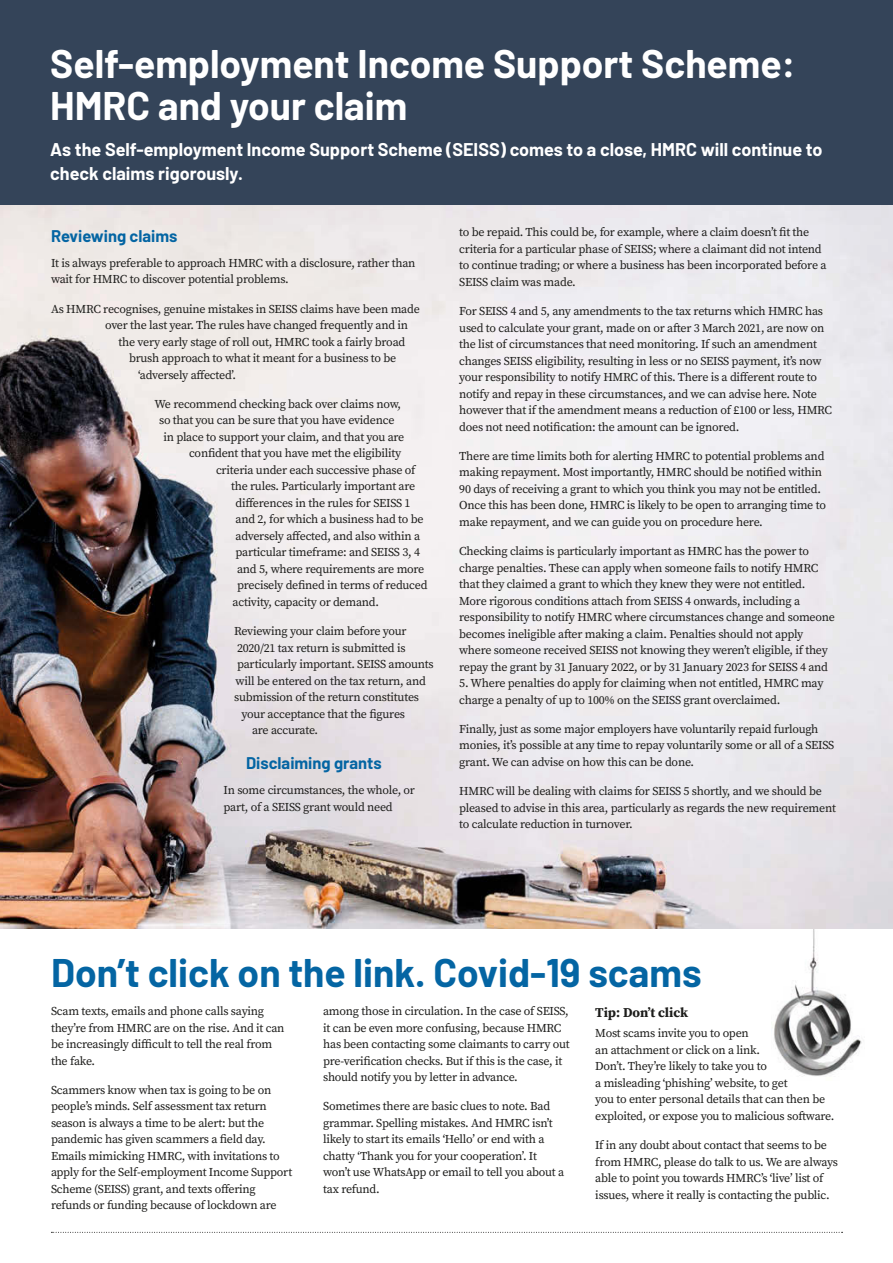
<style>
.page{position:relative;width:893px;height:1263px;background:#fff}
.page>*{position:absolute;margin:0;border:0;box-sizing:border-box;transform-origin:0 0}
.t1{font:700 39px/42px "Barlow";color:#fff}
.t2{font:700 39px "Barlow";color:#0465a3}
.t3{font:700 18px/24px "Barlow";color:#fff}
.t4{font:700 16.5px "Barlow";color:#0465a3}
.t5{font:700 13.5px "Source Serif Pro";color:#1d1d1b}
.t6{font:12px/16.5px "Source Serif Pro";letter-spacing:-.02em;color:#1d1d1b}
</style>
<div class="page">
<img style="left:771px;top:928px;width:94px;height:148px">
<img style="left:0;top:204px;width:893px;height:724px">
<div style="left:0;top:0;width:893px;height:204px;background:#344459"></div>
<svg style="left:51px;top:1232px;width:792px;height:1px"></svg>
<h1 class="t1" style="left:50px;top:40px;width:747px">Self-employment Income Support Scheme:<br>HMRC and your claim</h1>
<h2 class="t3" style="left:50px;top:136px;width:774px">As the Self-employment Income Support Scheme (SEISS) comes to a close, HMRC will continue to check claims rigorously.</h2>
<h3 class="t4" style="left:51px;top:224px;width:128px">Reviewing claims</h3>
<p class="t6" style="left:51px;top:255px;width:366px">It is always preferable to approach HMRC with a disclosure, rather than wait for HMRC to discover potential problems.</p>
<p class="t6" style="left:51px;top:300px;width:370px">As HMRC recognises, genuine mistakes in SEISS claims have been made</p>
<p class="t6" style="left:105px;top:317px;width:305px">over the last year. The rules have changed frequently and in</p>
<p class="t6" style="left:119px;top:333px;width:288px">the very early stage of roll out, HMRC took a fairly broad</p>
<p class="t6" style="left:129px;top:350px;width:269px">brush approach to what it meant for a business to be</p>
<p class="t6" style="left:138px;top:366px;width:100px">‘adversely affected’.</p>
<p class="t6" style="left:155px;top:396px;width:248px">We recommend checking back over claims now,</p>
<p class="t6" style="left:159px;top:412px;width:237px">so that you can be sure that you have evidence</p>
<p class="t6" style="left:164px;top:429px;width:242px">in place to support your claim, and that you are</p>
<p class="t6" style="left:189px;top:445px;width:214px">confident that you have met the eligibility</p>
<p class="t6" style="left:216px;top:462px;width:201px">criteria under each successive phase of</p>
<p class="t6" style="left:231px;top:478px;width:186px">the rules. Particularly important are</p>
<p class="t6" style="left:236px;top:495px;width:177px">differences in the rules for SEISS 1</p>
<p class="t6" style="left:236px;top:511px;width:189px">and 2, for which a business had to be</p>
<p class="t6" style="left:236px;top:528px;width:186px">adversely affected, and also within a</p>
<p class="t6" style="left:236px;top:544px;width:186px">particular timeframe: and SEISS 3, 4</p>
<p class="t6" style="left:237px;top:561px;width:189px">and 5, where requirements are more</p>
<p class="t6" style="left:237px;top:577px;width:192px">precisely defined in terms of reduced</p>
<p class="t6" style="left:233px;top:594px;width:148px">activity, capacity or demand.</p>
<p class="t6" style="left:234px;top:623px;width:174px">Reviewing your claim before your</p>
<p class="t6" style="left:237px;top:639px;width:170px">2020/21 tax return is submitted is</p>
<p class="t6" style="left:237px;top:656px;width:198px">particularly important. SEISS amounts</p>
<p class="t6" style="left:236px;top:672px;width:192px">will be entered on the tax return, and</p>
<p class="t6" style="left:234px;top:689px;width:187px">submission of the return constitutes</p>
<p class="t6" style="left:242px;top:705px;width:165px">your acceptance that the figures</p>
<p class="t6" style="left:252px;top:722px;width:68px">are accurate.</p>
<h3 class="t4" style="left:246px;top:751px;width:137px">Disclaiming grants</h3>
<p class="t6" style="left:224px;top:782px;width:193px">In some circumstances, the whole, or part, of a SEISS grant would need</p>
<p class="t6" style="left:459px;top:224px;width:369px">to be repaid. This could be, for example, where a claim doesn’t fit the criteria for a particular phase of SEISS; where a claimant did not intend to continue trading; or where a business has been incorporated before a SEISS claim was made.</p>
<p class="t6" style="left:459px;top:303px;width:374px">For SEISS 4 and 5, any amendments to the tax returns which HMRC has used to calculate your grant, made on or after 3 March 2021, are now on the list of circumstances that need monitoring. If such an amendment changes SEISS eligibility, resulting in less or no SEISS payment, it’s now your responsibility to notify HMRC of this. There is a different route to notify and repay in these circumstances, and we can advise here. Note however that if the amendment means a reduction of £100 or less, HMRC does not need notification: the amount can be ignored.</p>
<p class="t6" style="left:459px;top:448px;width:368px">There are time limits both for alerting HMRC to potential problems and making repayment. Most importantly, HMRC should be notified within 90 days of receiving a grant to which you think you may not be entitled.<br>Once this has been done, HMRC is likely to be open to arranging time to make repayment, and we can guide you on procedure here.</p>
<p class="t6" style="left:459px;top:543px;width:377px">Checking claims is particularly important as HMRC has the power to charge penalties. These can apply when someone fails to notify HMRC that they claimed a grant to which they knew they were not entitled.<br>More rigorous conditions attach from SEISS 4 onwards, including a responsibility to notify HMRC where circumstances change and someone becomes ineligible after making a claim. Penalties should not apply where someone received SEISS not knowing they weren’t eligible, if they repay the grant by 31 January 2022, or by 31 January 2023 for SEISS 4 and</p>
<p class="t6" style="left:459px;top:675px;width:366px">5. Where penalties do apply for claiming when not entitled, HMRC may charge a penalty of up to 100% on the SEISS grant overclaimed.</p>
<p class="t6" style="left:459px;top:721px;width:377px">Finally, just as some major employers have voluntarily repaid furlough monies, it’s possible at any time to repay voluntarily some or all of a SEISS grant. We can advise on how this can be done.</p>
<p class="t6" style="left:459px;top:783px;width:378px">HMRC will be dealing with claims for SEISS 5 shortly, and we should be pleased to advise in this area, particularly as regards the new requirement to calculate reduction in turnover.</p>
<h1 class="t2" style="left:51px;top:944px;width:652px">Don’t click on the link. Covid-19 scams</h1>
<p class="t6" style="left:51px;top:1003px;width:235px">Scam texts, emails and phone calls saying they’re from HMRC are on the rise. And it can be increasingly difficult to tell the real from the fake.</p>
<p class="t6" style="left:51px;top:1082px;width:243px">Scammers know when tax is going to be on people’s minds. Self assessment tax return season is always a time to be alert: but the pandemic has given scammers a field day.<br>Emails mimicking HMRC, with invitations to apply for the Self-employment Income Support Scheme (SEISS) grant, and texts offering refunds or funding because of lockdown are</p>
<p class="t6" style="left:323px;top:1003px;width:248px">among those in circulation. In the case of SEISS, it can be even more confusing, because HMRC has been contacting some claimants to carry out pre-verification checks. But if this is the case, it should notify you by letter in advance.</p>
<p class="t6" style="left:323px;top:1098px;width:243px">Sometimes there are basic clues to note. Bad grammar. Spelling mistakes. And HMRC isn’t likely to start its emails ‘Hello’ or end with a chatty ‘Thank you for your cooperation’. It won’t use WhatsApp or email to tell you about a tax refund.</p>
<p class="t5" style="left:595px;top:1003px;width:94px">Tip: Don’t click</p>
<p class="t6" style="left:595px;top:1025px;width:241px">Most scams invite you to open<br>an attachment or click on a link.<br>Don’t. They’re likely to take you to<br>a misleading ‘phishing’ website, to get<br>you to enter personal details that can then be exploited, or expose you to malicious software.</p>
<p class="t6" style="left:595px;top:1137px;width:244px">If in any doubt about contact that seems to be from HMRC, please do talk to us. We are always able to point you towards HMRC’s ‘live’ list of issues, where it really is contacting the public.</p>
</div>
